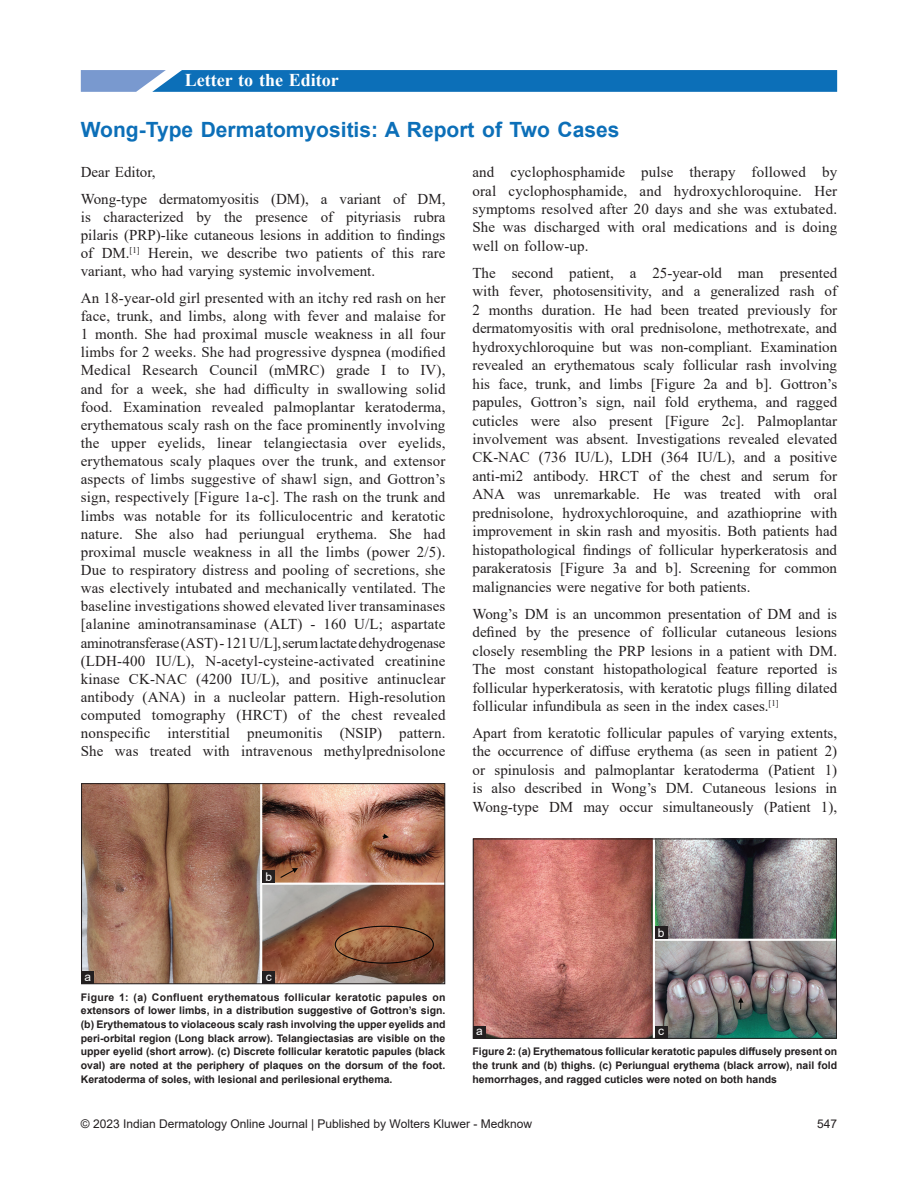
<style>
.page{position:relative;width:918px;height:1188px;background:#fff}
.page>*{position:absolute;margin:0;border:0;box-sizing:border-box;transform-origin:0 0}
.AT{font:700 21px "Arial";color:#0c6fb8}
.AH{font:700 18px "Times New Roman";color:#fff}
.TX{font:15px/18.5px "Times New Roman";color:#231f20;text-align:justify}
.t1{font:12px "Arial";color:#231f20}
.LABEL{font:12px "Arial";color:#fff}
.FGC{font:700 10.5px/13.6px "Arial";color:#231f20;text-align:justify}
</style>
<div class="page">
<svg style="left:81px;top:70px;width:756px;height:22px;background:#1d77bc"></svg>
<img style="left:83px;top:785px;width:360px;height:197px">
<div style="left:81px;top:783px;width:364px;height:201px;border:1px solid #231f20"></div>
<div style="left:262px;top:971px;width:13px;height:13px;background:#231f20"></div>
<div style="left:262px;top:870px;width:13px;height:13px;background:#231f20"></div>
<div style="left:81px;top:971px;width:13px;height:13px;background:#231f20"></div>
<img style="left:475px;top:841px;width:360px;height:196px">
<div style="left:473px;top:839px;width:364px;height:200px;border:1px solid #231f20"></div>
<div style="left:655px;top:1026px;width:13px;height:13px;background:#231f20"></div>
<div style="left:655px;top:926px;width:13px;height:13px;background:#231f20"></div>
<div style="left:473px;top:1026px;width:13px;height:13px;background:#231f20"></div>
<p class="AH" style="left:185px;top:67px;width:156px">Letter to the Editor</p>
<p class="AT" style="left:81px;top:115px;width:540px">Wong‑Type Dermatomyositis: A Report of Two Cases</p>
<p class="TX" style="left:81px;top:162px;width:76px">Dear Editor,</p>
<p class="TX" style="left:81px;top:189px;width:366px">Wong‑type dermatomyositis (DM), a variant of DM, is characterized by the presence of pityriasis rubra pilaris (PRP)‑like cutaneous lesions in addition to findings of DM.<sup>[1]</sup> Herein, we describe two patients of this rare variant, who had varying systemic involvement.</p>
<p class="TX" style="left:81px;top:288px;width:366px">An 18‑year‑old girl presented with an itchy red rash on her face, trunk, and limbs, along with fever and malaise for 1 month. She had proximal muscle weakness in all four limbs for 2 weeks. She had progressive dyspnea (modified Medical Research Council (mMRC) grade I to IV), and for a week, she had difficulty in swallowing solid food. Examination revealed palmoplantar keratoderma, erythematous scaly rash on the face prominently involving the upper eyelids, linear telangiectasia over eyelids, erythematous scaly plaques over the trunk, and extensor aspects of limbs suggestive of shawl sign, and Gottron’s sign, respectively [Figure 1a‑c]. The rash on the trunk and limbs was notable for its folliculocentric and keratotic nature. She also had periungual erythema. She had proximal muscle weakness in all the limbs (power 2/5).<br>Due to respiratory distress and pooling of secretions, she was electively intubated and mechanically ventilated. The baseline investigations showed elevated liver transaminases [alanine aminotransaminase (ALT) ‑ 160 U/L; aspartate aminotransferase(AST)‑121U/L],serumlactatedehydrogenase (LDH‑400 IU/L), N‑acetyl‑cysteine‑activated creatinine kinase CK‑NAC (4200 IU/L), and positive antinuclear antibody (ANA) in a nucleolar pattern. High‑resolution computed tomography (HRCT) of the chest revealed nonspecific interstitial pneumonitis (NSIP) pattern.<br>She was treated with intravenous methylprednisolone</p>
<p class="LABEL" style="left:84px;top:968px;width:8px">a</p>
<p class="LABEL" style="left:265px;top:868px;width:8px">b</p>
<p class="LABEL" style="left:266px;top:968px;width:7px">c</p>
<p class="FGC" style="left:81px;top:990px;width:366px">Figure 1: (a) Confluent erythematous follicular keratotic papules on extensors of lower limbs, in a distribution suggestive of Gottron’s sign. (b) Erythematous to violaceous scaly rash involving the upper eyelids and peri‑orbital region (Long black arrow). Telangiectasias are visible on the upper eyelid (short arrow). (c) Discrete follicular keratotic papules (black oval) are noted at the periphery of plaques on the dorsum of the foot.<br>Keratoderma of soles, with lesional and perilesional erythema.</p>
<p class="TX" style="left:472px;top:162px;width:366px">and cyclophosphamide pulse therapy followed by oral cyclophosphamide, and hydroxychloroquine. Her symptoms resolved after 20 days and she was extubated.<br>She was discharged with oral medications and is doing well on follow‑up.</p>
<p class="TX" style="left:472px;top:263px;width:366px">The second patient, a 25‑year‑old man presented with fever, photosensitivity, and a generalized rash of 2 months duration. He had been treated previously for dermatomyositis with oral prednisolone, methotrexate, and hydroxychloroquine but was non‑compliant. Examination revealed an erythematous scaly follicular rash involving his face, trunk, and limbs [Figure 2a and b]. Gottron’s papules, Gottron’s sign, nail fold erythema, and ragged cuticles were also present [Figure 2c]. Palmoplantar involvement was absent. Investigations revealed elevated CK‑NAC (736 IU/L), LDH (364 IU/L), and a positive anti‑mi2 antibody. HRCT of the chest and serum for ANA was unremarkable. He was treated with oral prednisolone, hydroxychloroquine, and azathioprine with improvement in skin rash and myositis. Both patients had histopathological findings of follicular hyperkeratosis and parakeratosis [Figure 3a and b]. Screening for common malignancies were negative for both patients.</p>
<p class="TX" style="left:472px;top:604px;width:366px">Wong’s DM is an uncommon presentation of DM and is defined by the presence of follicular cutaneous lesions closely resembling the PRP lesions in a patient with DM.<br>The most constant histopathological feature reported is follicular hyperkeratosis, with keratotic plugs filling dilated follicular infundibula as seen in the index cases.<sup>[1]</sup></p>
<p class="TX" style="left:472px;top:723px;width:366px">Apart from keratotic follicular papules of varying extents, the occurrence of diffuse erythema (as seen in patient 2) or spinulosis and palmoplantar keratoderma (Patient 1) is also described in Wong’s DM. Cutaneous lesions in Wong‑type DM may occur simultaneously (Patient 1),</p>
<p class="LABEL" style="left:476px;top:1023px;width:8px">a</p>
<p class="LABEL" style="left:658px;top:924px;width:8px">b</p>
<p class="LABEL" style="left:658px;top:1023px;width:7px">c</p>
<p class="FGC" style="left:472px;top:1045px;width:366px">Figure 2: (a) Erythematous follicular keratotic papules diffusely present on the trunk and (b) thighs. (c) Periungual erythema (black arrow), nail fold hemorrhages, and ragged cuticles were noted on both hands</p>
<p class="t1" style="left:81px;top:1116px;width:453px">© 2023 Indian Dermatology Online Journal | Published by Wolters Kluwer - Medknow</p>
<p class="t1" style="left:817px;top:1116px;width:22px">547</p>
</div>
